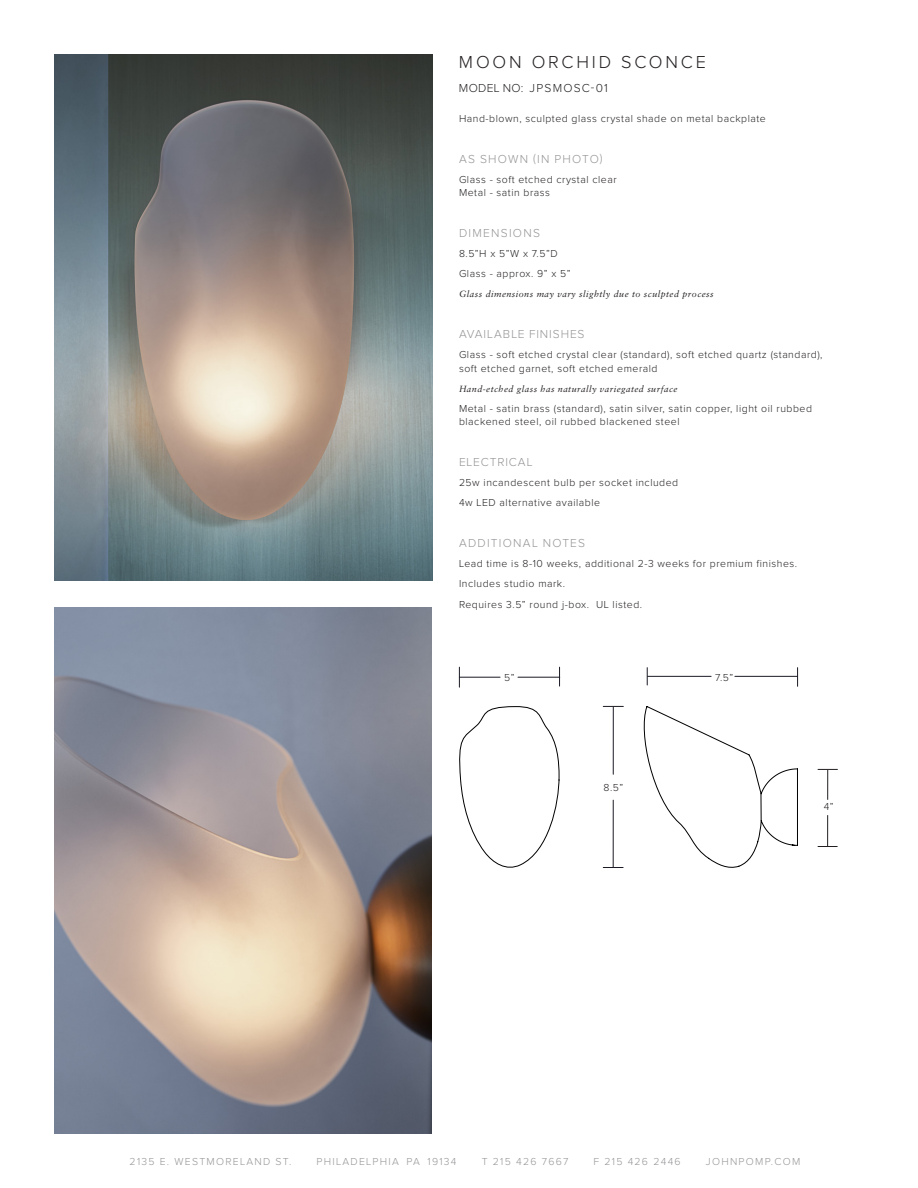
<style>
.page{position:relative;width:918px;height:1188px;background:#fff}
.page>*{position:absolute;margin:0;border:0;box-sizing:border-box;transform-origin:0 0}
.t1{font:300 18px "Proxima Nova";letter-spacing:.155em;color:#231f20}
.SUB_HEAD{font:300 12px "Proxima Nova";letter-spacing:.105em;color:#959598}
.BODY_COPY_1{font:300 12px "Proxima Nova";letter-spacing:.075em;color:#959598}
.t2{font:300 12px "Proxima Nova";letter-spacing:.09em;color:#231f20}
.BODY_COPY_1-2{font:300 10.5px/13.5px "Proxima Nova";letter-spacing:.05em;color:#231f20}
.t3{font:300 10.5px "Proxima Nova";letter-spacing:.12em;color:#959598}
.SUB_HEAD-2{font:300 10.5px "Proxima Nova";letter-spacing:.05em;color:#231f20}
.BOLD_SUB_HEAD{font:300 10.5px "Proxima Nova";color:#231f20}
.BODY_COPY_1-3{font:italic 9px "Sabon LT Pro";letter-spacing:.05em;color:#231f20}
</style>
<div class="page">
<img style="left:54px;top:608px;width:378px;height:525px">
<img style="left:54px;top:54px;width:378px;height:526px">
<svg style="left:458px;top:666px;width:340px;height:202px"></svg>
<hr style="left:518px;top:677px;width:42px;height:1px;background:#1a1a24">
<hr style="left:459px;top:677px;width:41px;height:1px;background:#1a1a24">
<hr style="left:613px;top:800px;width:1px;height:68px;background:#1a1a24">
<hr style="left:613px;top:707px;width:1px;height:67px;background:#1a1a24">
<hr style="left:735px;top:676px;width:63px;height:1px;background:#1a1a24">
<hr style="left:648px;top:676px;width:63px;height:1px;background:#1a1a24">
<svg style="left:818px;top:846px;width:20px;height:1px"></svg>
<svg style="left:818px;top:769px;width:20px;height:1px"></svg>
<hr style="left:827px;top:815px;width:1px;height:32px;background:#231f20">
<hr style="left:827px;top:770px;width:1px;height:30px;background:#231f20">
<p class="t1" style="left:459px;top:54px;width:248px">MOON ORCHID SCONCE</p>
<p class="t2" style="left:459px;top:82px;width:151px">MODEL NO: JPSMOSC-01</p>
<p class="SUB_HEAD-2" style="left:459px;top:114px;width:308px">Hand-blown, sculpted glass crystal shade on metal backplate</p>
<p class="SUB_HEAD" style="left:459px;top:153px;width:145px">AS SHOWN (IN PHOTO)</p>
<p class="BODY_COPY_1-2" style="left:459px;top:173px;width:159px">Glass - soft etched crystal clear</p>
<p class="BODY_COPY_1-2" style="left:459px;top:187px;width:93px">Metal - satin brass</p>
<p class="SUB_HEAD" style="left:459px;top:227px;width:82px">DIMENSIONS</p>
<p class="BODY_COPY_1-2" style="left:459px;top:247px;width:100px">8.5”H x 5”W x 7.5”D</p>
<p class="BODY_COPY_1-2" style="left:459px;top:267px;width:113px">Glass - approx. 9” x 5”</p>
<p class="BODY_COPY_1-3" style="left:459px;top:289px;width:256px">Glass dimensions may vary slightly due to sculpted process</p>
<p class="BODY_COPY_1" style="left:459px;top:328px;width:127px">AVAILABLE FINISHES</p>
<p class="BODY_COPY_1-2" style="left:459px;top:348px;width:365px">Glass - soft etched crystal clear (standard), soft etched quartz (standard), soft etched garnet, soft etched emerald</p>
<p class="BODY_COPY_1-3" style="left:459px;top:383px;width:220px">Hand-etched glass has naturally variegated surface</p>
<p class="BODY_COPY_1-2" style="left:459px;top:402px;width:355px">Metal - satin brass (standard), satin silver, satin copper, light oil rubbed blackened steel, oil rubbed blackened steel</p>
<p class="BODY_COPY_1" style="left:459px;top:457px;width:75px">ELECTRICAL</p>
<p class="BODY_COPY_1-2" style="left:459px;top:476px;width:221px">25w incandescent bulb per socket included</p>
<p class="BODY_COPY_1-2" style="left:459px;top:497px;width:143px">4w LED alternative available</p>
<p class="SUB_HEAD" style="left:459px;top:537px;width:128px">ADDITIONAL NOTES</p>
<p class="BODY_COPY_1-2" style="left:459px;top:557px;width:340px">Lead time is 8-10 weeks, additional 2-3 weeks for premium finishes.</p>
<p class="BODY_COPY_1-2" style="left:459px;top:578px;width:108px">Includes studio mark.</p>
<p class="BODY_COPY_1-2" style="left:459px;top:598px;width:185px">Requires 3.5” round j-box. UL listed.</p>
<p class="BOLD_SUB_HEAD" style="left:504px;top:673px;width:12px">5”</p>
<p class="BOLD_SUB_HEAD" style="left:604px;top:782px;width:21px">8.5”</p>
<p class="BOLD_SUB_HEAD" style="left:715px;top:673px;width:20px">7.5”</p>
<p class="BOLD_SUB_HEAD" style="left:824px;top:802px;width:11px">4”</p>
<p class="t3" style="left:130px;top:1156px;width:163px">2135 E. WESTMORELAND ST.</p>
<p class="t3" style="left:317px;top:1156px;width:142px">PHILADELPHIA PA 19134</p>
<p class="t3" style="left:482px;top:1156px;width:88px">T 215 426 7667</p>
<p class="t3" style="left:594px;top:1156px;width:89px">F 215 426 2446</p>
<p class="t3" style="left:706px;top:1156px;width:96px">JOHNPOMP.COM</p>
</div>
